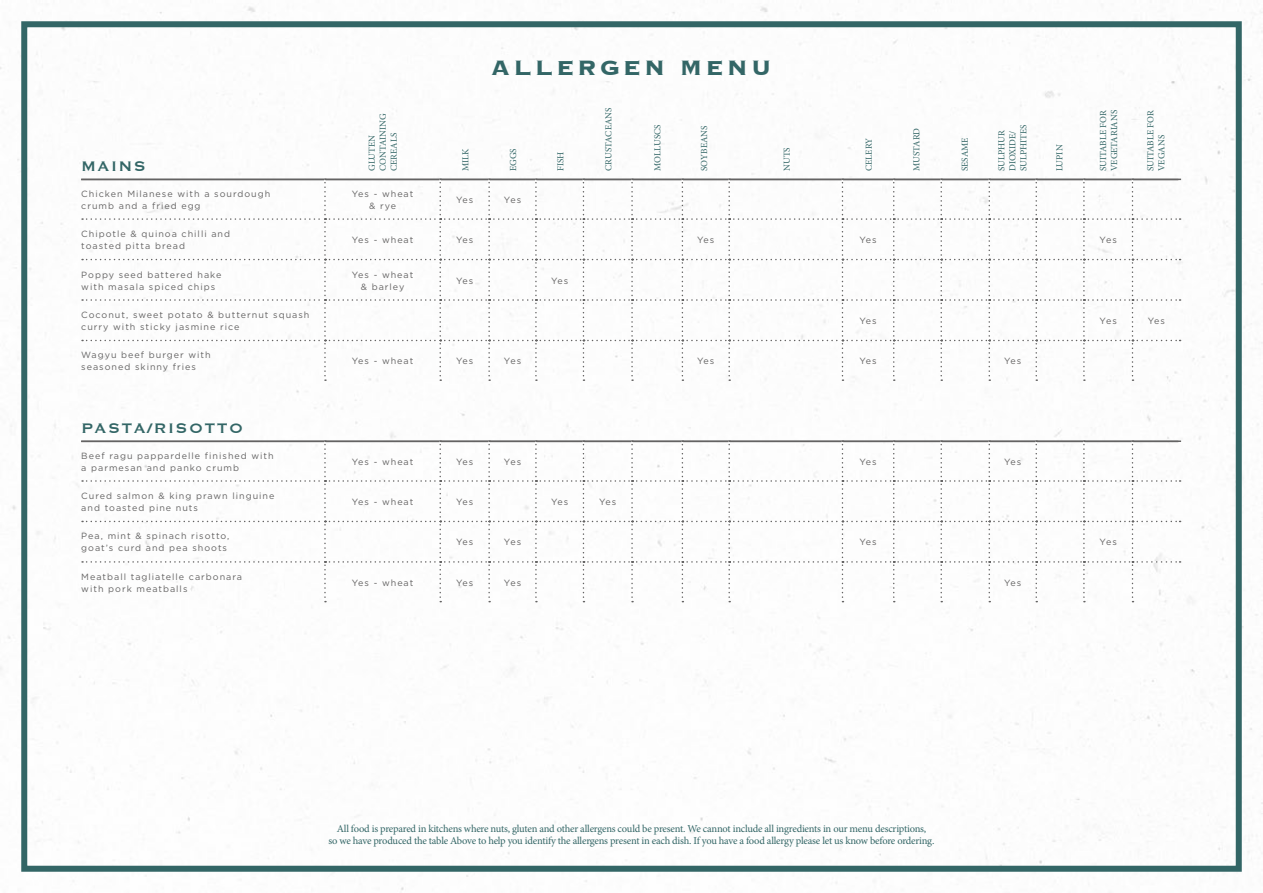
<style>
.page{position:relative;width:1263px;height:893px;background:#fff}
.page>*{position:absolute;margin:0;border:0;box-sizing:border-box;transform-origin:0 0}
.t1{font:700 27px "Copperplate";letter-spacing:.12em;color:#366}
.t2{font:18px "Copperplate";letter-spacing:.08em;color:#366}
.t3{font:10.5px/12px "Minion Pro";letter-spacing:-.02em;color:#366;text-align:center}
.t4{font:9.3px/11.1px "Minion Pro";color:#366}
.t5{font:9px/12px "Gotham HTF";letter-spacing:.11em;color:#646363}
</style>
<div class="page">
<div style="left:21px;top:21px;width:1221px;height:851px;border:6px solid #366"></div>
<hr style="left:81px;top:179px;width:1100px;height:1px;background:#646363">
<svg style="left:82px;top:179px;width:1098px;height:202px"></svg>
<hr style="left:81px;top:441px;width:1097px;height:1px;background:#646363">
<svg style="left:82px;top:440px;width:1098px;height:162px"></svg>
<h2 class="t2" style="left:81px;top:154px;width:66px">MAINS</h2>
<p class="t4" style="left:366px;top:171px;width:59px;rotate:-90deg">GLUTEN<br>CONTAINING<br>CEREALS</p>
<h1 class="t1" style="left:491px;top:50px;width:283px">ALLERGEN MENU</h1>
<p class="t4" style="left:460px;top:171px;width:24px;rotate:-90deg">MILK</p>
<p class="t4" style="left:508px;top:171px;width:24px;rotate:-90deg">EGGS</p>
<p class="t4" style="left:555px;top:171px;width:21px;rotate:-90deg">FISH</p>
<p class="t4" style="left:603px;top:171px;width:65px;rotate:-90deg">CRUSTACEANS</p>
<p class="t4" style="left:652px;top:171px;width:48px;rotate:-90deg">MOLLUSCS</p>
<p class="t4" style="left:699px;top:171px;width:47px;rotate:-90deg">SOYBEANS</p>
<p class="t4" style="left:781px;top:171px;width:25px;rotate:-90deg">NUTS</p>
<p class="t4" style="left:863px;top:171px;width:34px;rotate:-90deg">CELERY</p>
<p class="t4" style="left:911px;top:171px;width:45px;rotate:-90deg">MUSTARD</p>
<p class="t4" style="left:959px;top:171px;width:35px;rotate:-90deg">SESAME</p>
<p class="t4" style="left:996px;top:171px;width:48px;rotate:-90deg">SULPHUR<br>DIOXIDE/<br>SULPHITES</p>
<p class="t4" style="left:1054px;top:171px;width:28px;rotate:-90deg">LUPIN</p>
<p class="t4" style="left:1097px;top:171px;width:63px;rotate:-90deg">SUITABLE FOR<br>VEGETARIANS</p>
<p class="t4" style="left:1145px;top:171px;width:62px;rotate:-90deg">SUITABLE FOR<br>VEGANS</p>
<p class="t5" style="left:81px;top:187px;width:191px">Chicken Milanese with a sourdough crumb and a fried egg</p>
<p class="t5" style="left:352px;top:187px;width:63px;text-align:center">Yes - wheat &amp; rye</p>
<p class="t5" style="left:456px;top:193px;width:19px">Yes</p>
<p class="t5" style="left:504px;top:193px;width:19px">Yes</p>
<p class="t5" style="left:81px;top:228px;width:150px">Chipotle &amp; quinoa chilli and toasted pitta bread</p>
<p class="t5" style="left:352px;top:234px;width:63px">Yes - wheat</p>
<p class="t5" style="left:456px;top:234px;width:19px">Yes</p>
<p class="t5" style="left:697px;top:234px;width:19px">Yes</p>
<p class="t5" style="left:859px;top:234px;width:19px">Yes</p>
<p class="t5" style="left:1099px;top:234px;width:19px">Yes</p>
<p class="t5" style="left:81px;top:268px;width:142px">Poppy seed battered hake with masala spiced chips</p>
<p class="t5" style="left:352px;top:268px;width:63px;text-align:center">Yes - wheat &amp; barley</p>
<p class="t5" style="left:456px;top:274px;width:19px">Yes</p>
<p class="t5" style="left:551px;top:274px;width:19px">Yes</p>
<p class="t5" style="left:81px;top:309px;width:230px">Coconut, sweet potato &amp; butternut squash curry with sticky jasmine rice</p>
<p class="t5" style="left:859px;top:315px;width:19px">Yes</p>
<p class="t5" style="left:1099px;top:315px;width:19px">Yes</p>
<p class="t5" style="left:1148px;top:315px;width:19px">Yes</p>
<p class="t5" style="left:81px;top:349px;width:131px">Wagyu beef burger with seasoned skinny fries</p>
<p class="t5" style="left:352px;top:355px;width:63px">Yes - wheat</p>
<p class="t5" style="left:456px;top:355px;width:19px">Yes</p>
<p class="t5" style="left:504px;top:355px;width:19px">Yes</p>
<p class="t5" style="left:697px;top:355px;width:19px">Yes</p>
<p class="t5" style="left:859px;top:355px;width:19px">Yes</p>
<p class="t5" style="left:1004px;top:355px;width:19px">Yes</p>
<h2 class="t2" style="left:81px;top:416px;width:164px">PASTA/RISOTTO</h2>
<p class="t5" style="left:81px;top:449px;width:194px">Beef ragu pappardelle finished with a parmesan and panko crumb</p>
<p class="t5" style="left:352px;top:455px;width:63px">Yes - wheat</p>
<p class="t5" style="left:456px;top:455px;width:19px">Yes</p>
<p class="t5" style="left:504px;top:455px;width:19px">Yes</p>
<p class="t5" style="left:859px;top:455px;width:19px">Yes</p>
<p class="t5" style="left:1004px;top:455px;width:19px">Yes</p>
<p class="t5" style="left:81px;top:490px;width:195px">Cured salmon &amp; king prawn linguine and toasted pine nuts</p>
<p class="t5" style="left:352px;top:496px;width:63px">Yes - wheat</p>
<p class="t5" style="left:456px;top:496px;width:19px">Yes</p>
<p class="t5" style="left:551px;top:496px;width:19px">Yes</p>
<p class="t5" style="left:599px;top:496px;width:19px">Yes</p>
<p class="t5" style="left:81px;top:530px;width:150px">Pea, mint &amp; spinach risotto, goat’s curd and pea shoots</p>
<p class="t5" style="left:456px;top:536px;width:19px">Yes</p>
<p class="t5" style="left:504px;top:536px;width:19px">Yes</p>
<p class="t5" style="left:859px;top:536px;width:19px">Yes</p>
<p class="t5" style="left:1099px;top:536px;width:19px">Yes</p>
<p class="t5" style="left:81px;top:571px;width:162px">Meatball tagliatelle carbonara with pork meatballs</p>
<p class="t5" style="left:352px;top:577px;width:63px">Yes - wheat</p>
<p class="t5" style="left:456px;top:577px;width:19px">Yes</p>
<p class="t5" style="left:504px;top:577px;width:19px">Yes</p>
<p class="t5" style="left:1004px;top:577px;width:19px">Yes</p>
<p class="t3" style="left:329px;top:822px;width:607px">All food is prepared in kitchens where nuts, gluten and other allergens could be present. We cannot include all ingredients in our menu descriptions,<br>so we have produced the table Above to help you identify the allergens present in each dish. If you have a food allergy please let us know before ordering.</p>
</div>
